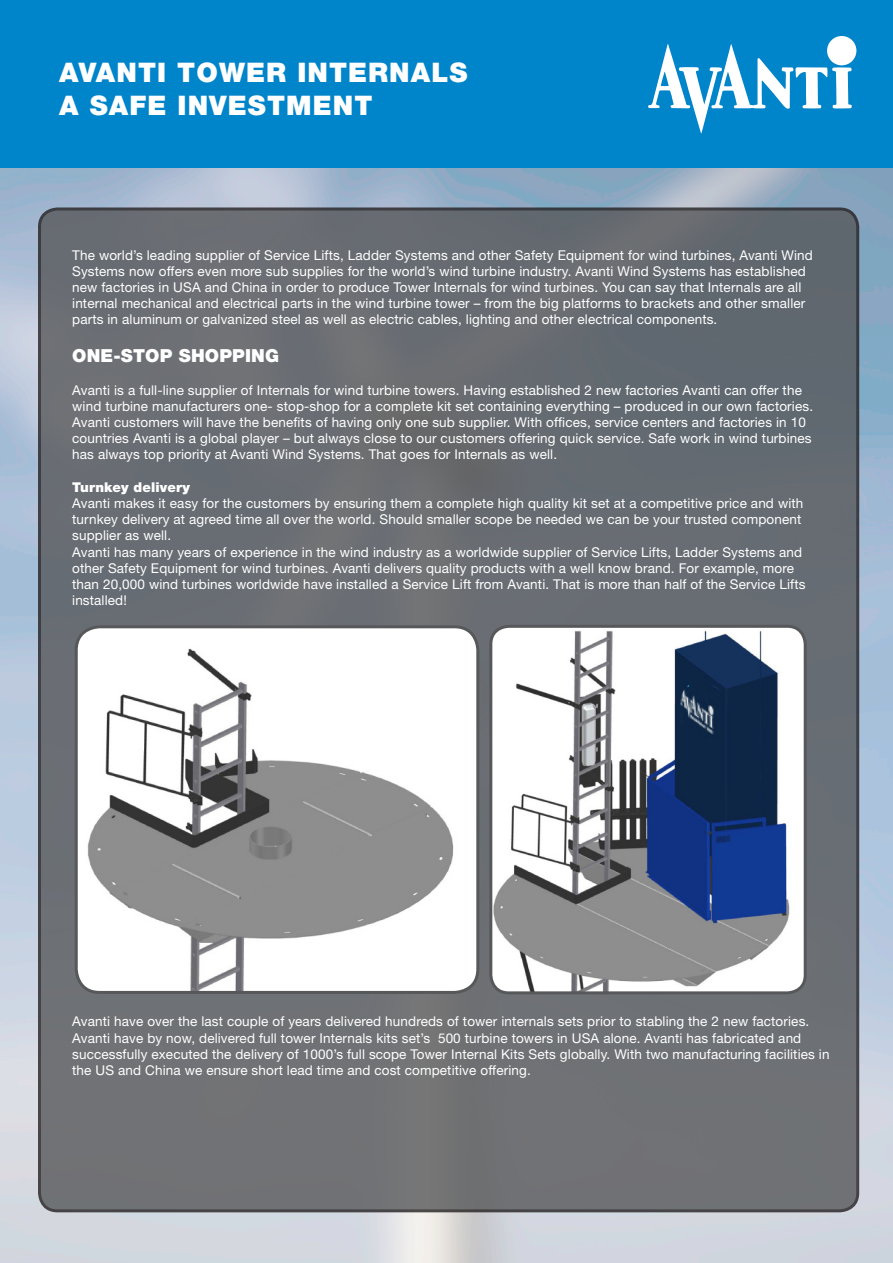
<style>
.page{position:relative;width:893px;height:1263px;background:#fff}
.page>*{position:absolute;margin:0;border:0;box-sizing:border-box;transform-origin:0 0}
.t1{font:900 27px "Helvetica Neue";letter-spacing:.04em;color:#fff}
.t2{font:900 18px "Helvetica Neue";letter-spacing:.01em;color:#fff}
.t3{font:13.5px/16.2px "Helvetica Neue";letter-spacing:.01em;color:#fff}
.t4{font:900 13.5px "Helvetica Neue";letter-spacing:.01em;color:#fff}
</style>
<div class="page">
<img style="left:0;top:167px;width:893px;height:1096px">
<div style="left:40px;top:209px;width:818px;height:1002px;background:#6b6e73;border-radius:18px"></div>
<img style="left:79px;top:629px;width:399px;height:361px">
<div style="left:75px;top:625px;width:404px;height:369px;border:3px solid #57585a;border-radius:23px"></div>
<img style="left:493px;top:629px;width:310px;height:361px">
<div style="left:489px;top:625px;width:318px;height:369px;border:3px solid #57585a;border-radius:18px"></div>
<img style="left:680px;top:684px;width:44px;height:63px">
<div style="left:0;top:0;width:893px;height:167px;background:#0084ca"></div>
<svg style="left:648px;top:44px;width:204px;height:89px"></svg>
<div style="left:827px;top:36px;width:29px;height:29px;background:#fff;border-radius:50%"></div>
<p class="t1" style="left:59px;top:57px;width:410px">AVANTI TOWER INTERNALS</p>
<p class="t1" style="left:59px;top:89px;width:315px">A SAFE INVESTMENT</p>
<p class="t3" style="left:72px;top:246px;width:742px">The world’s leading supplier of Service Lifts, Ladder Systems and other Safety Equipment for wind turbines, Avanti Wind Systems now offers even more sub supplies for the world’s wind turbine industry. Avanti Wind Systems has established new factories in USA and China in order to produce Tower Internals for wind turbines. You can say that Internals are all internal mechanical and electrical parts in the wind turbine tower – from the big platforms to brackets and other smaller parts in aluminum or galvanized steel as well as electric cables, lighting and other electrical components.</p>
<p class="t2" style="left:72px;top:345px;width:208px">ONE-STOP SHOPPING</p>
<p class="t3" style="left:72px;top:381px;width:742px">Avanti is a full-line supplier of Internals for wind turbine towers. Having established 2 new factories Avanti can offer the wind turbine manufacturers one- stop-shop for a complete kit set containing everything – produced in our own factories.<br>Avanti customers will have the benefits of having only one sub supplier. With offices, service centers and factories in 10 countries Avanti is a global player – but always close to our customers offering quick service. Safe work in wind turbines has always top priority at Avanti Wind Systems. That goes for Internals as well.</p>
<p class="t4" style="left:72px;top:479px;width:119px">Turnkey delivery</p>
<p class="t3" style="left:72px;top:495px;width:733px">Avanti makes it easy for the customers by ensuring them a complete high quality kit set at a competitive price and with turnkey delivery at agreed time all over the world. Should smaller scope be needed we can be your trusted component supplier as well.</p>
<p class="t3" style="left:72px;top:543px;width:735px">Avanti has many years of experience in the wind industry as a worldwide supplier of Service Lifts, Ladder Systems and other Safety Equipment for wind turbines. Avanti delivers quality products with a well know brand. For example, more than 20,000 wind turbines worldwide have installed a Service Lift from Avanti. That is more than half of the Service Lifts installed!</p>
<p class="t3" style="left:72px;top:1013px;width:759px">Avanti have over the last couple of years delivered hundreds of tower internals sets prior to stabling the 2 new factories.<br>Avanti have by now, delivered full tower Internals kits set’s 500 turbine towers in USA alone. Avanti has fabricated and successfully executed the delivery of 1000’s full scope Tower Internal Kits Sets globally. With two manufacturing facilities in the US and China we ensure short lead time and cost competitive offering.</p>
</div>
